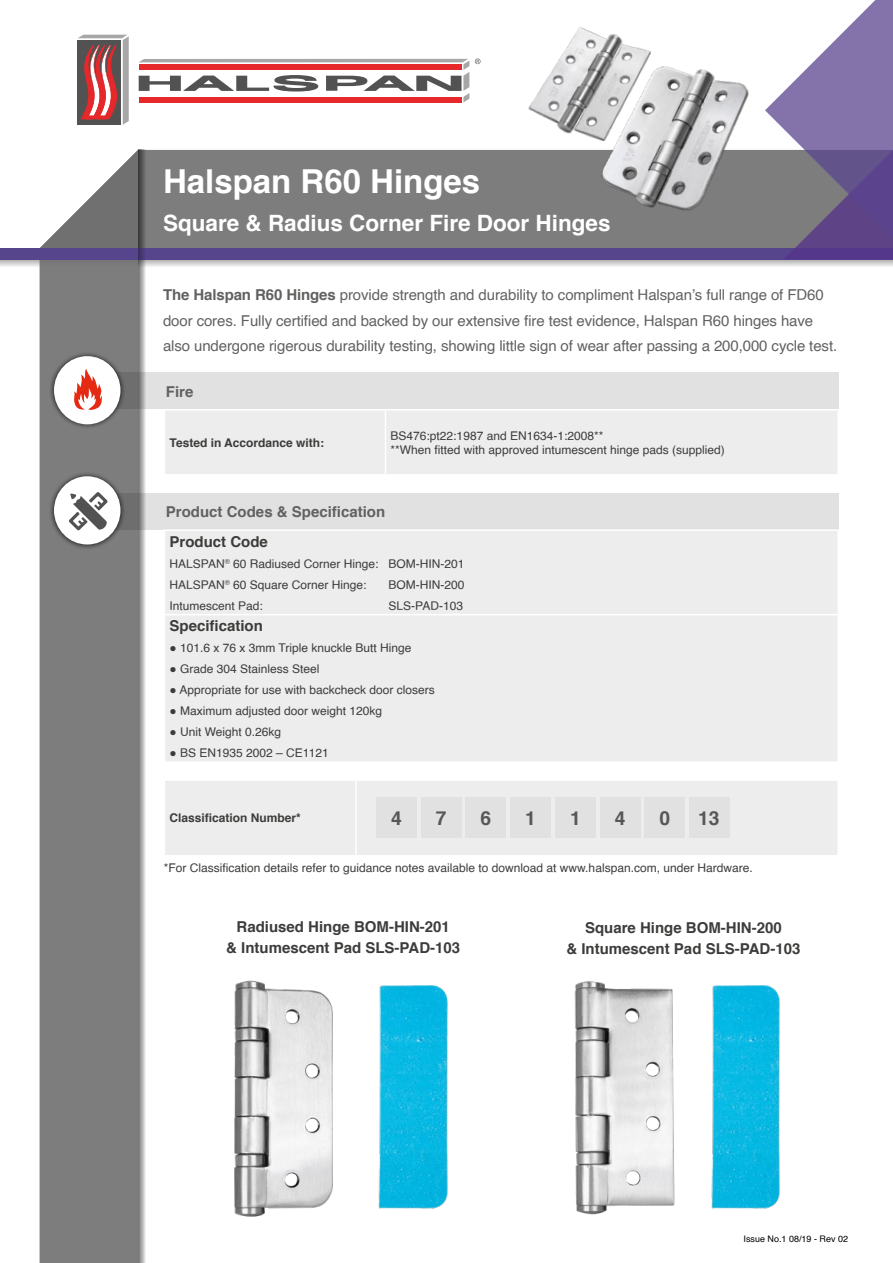
<style>
.page{position:relative;width:893px;height:1263px;background:#fff}
.page>*{position:absolute;margin:0;border:0;box-sizing:border-box;transform-origin:0 0}
.t1{font:700 33px "Helvetica";color:#fff}
.t2{font:700 22.5px "Helvetica";color:#fff}
.t3{font:700 19.35px "Helvetica";color:#575756}
.t4{font:15px/25.5px "Helvetica";letter-spacing:-.005em;color:#616160}
.t5{font:700 15px/21px "Helvetica";color:#3c3c3b;text-align:center}
.t6{font:700 15px "Helvetica";color:#616160}
.t7{font:12px/14.4px "Helvetica";color:#3c3c3b}
.t8{font:700 12px "Helvetica";color:#3c3c3b}
.t9{font:9px "Helvetica";color:#000}
.s1{font-weight:700}
</style>
<div class="page">
<div style="left:146px;top:150px;width:619px;height:98px;background:#7e7d7d"></div>
<svg style="left:0;top:259px;width:893px;height:8px;background:#c4c2cb"></svg>
<svg style="left:40px;top:150px;width:98px;height:1113px;background:#838282"></svg>
<svg style="left:475px;top:59px;width:5px;height:5px"></svg>
<svg style="left:78px;top:35px;width:51px;height:90px;background:#a57071"></svg>
<svg style="left:139px;top:59px;width:330px;height:43px"></svg>
<div style="left:0;top:248px;width:893px;height:11px;background:#56448d"></div>
<svg style="left:765px;top:0;width:128px;height:259px"></svg>
<svg style="left:138px;top:150px;width:8px;height:1113px;background:#9f9f9f"></svg>
<div style="left:165px;top:411px;width:672px;height:63px;background:#ededed"></div>
<hr style="left:385px;top:411px;width:1px;height:63px;background:#fff">
<div style="left:82px;top:373px;width:757px;height:36px;background:#e1e1e1"></div>
<div style="left:49px;top:351px;width:76px;height:79px;background:#000;opacity:.75"></div>
<div style="left:54px;top:356px;width:66px;height:68px;background:#fff;border-radius:50%"></div>
<svg style="left:74px;top:369px;width:28px;height:41px"></svg>
<div style="left:82px;top:493px;width:757px;height:36px;background:#e1e1e1"></div>
<div style="left:49px;top:471px;width:76px;height:79px;background:#000;opacity:.75"></div>
<div style="left:54px;top:476px;width:66px;height:68px;background:#fff;border-radius:50%"></div>
<svg style="left:69px;top:492px;width:39px;height:39px"></svg>
<img style="left:574px;top:981px;width:101px;height:234px">
<div style="left:165px;top:531px;width:672px;height:324px;background:#ededed"></div>
<div style="left:164px;top:762px;width:674px;height:18px;background:#fff"></div>
<hr style="left:164px;top:614px;width:192px;height:1px;background:#fff">
<hr style="left:356px;top:614px;width:483px;height:1px;background:#fff">
<hr style="left:164px;top:761px;width:192px;height:2px;background:#fff">
<hr style="left:356px;top:761px;width:483px;height:2px;background:#fff">
<hr style="left:164px;top:779px;width:192px;height:2px;background:#fff">
<hr style="left:356px;top:779px;width:483px;height:2px;background:#fff">
<hr style="left:355px;top:781px;width:2px;height:74px;background:#fff">
<div style="left:376px;top:798px;width:40px;height:40px;background:#e1e1e1"></div>
<div style="left:421px;top:798px;width:40px;height:40px;background:#e1e1e1"></div>
<div style="left:466px;top:798px;width:40px;height:40px;background:#e1e1e1"></div>
<div style="left:510px;top:798px;width:41px;height:40px;background:#e1e1e1"></div>
<div style="left:555px;top:798px;width:40px;height:40px;background:#e1e1e1"></div>
<div style="left:600px;top:798px;width:40px;height:40px;background:#e1e1e1"></div>
<div style="left:645px;top:798px;width:40px;height:40px;background:#e1e1e1"></div>
<div style="left:689px;top:798px;width:41px;height:40px;background:#e1e1e1"></div>
<img style="left:711px;top:985px;width:69px;height:224px">
<img style="left:234px;top:980px;width:99px;height:237px">
<img style="left:378px;top:985px;width:70px;height:224px">
<img style="left:496px;top:27px;width:98px;height:124px">
<img style="left:537px;top:33px;width:279px;height:211px">
<h1 class="t1" style="left:163px;top:155px;width:319px">Halspan R60 Hinges</h1>
<h2 class="t2" style="left:163px;top:205px;width:449px">Square &amp; Radius Corner Fire Door Hinges</h2>
<p class="t4" style="left:163px;top:283px;width:676px"><span class="s1">The Halspan R60 Hinges</span> provide strength and durability to compliment Halspan’s full range of FD60 door cores. Fully certified and backed by our extensive fire test evidence, Halspan R60 hinges have also undergone rigerous durability testing, showing little sign of wear after passing a 200,000 cycle test.</p>
<p class="t6" style="left:166px;top:380px;width:29px">Fire</p>
<p class="t8" style="left:170px;top:433px;width:156px">Tested in Accordance with:</p>
<p class="t7" style="left:391px;top:429px;width:336px">BS476:pt22:1987 and EN1634-1:2008**<br>**When fitted with approved intumescent hinge pads (supplied)</p>
<p class="t6" style="left:166px;top:500px;width:221px">Product Codes &amp; Specification</p>
<p class="t5" style="left:170px;top:531px;width:100px">Product Code</p>
<p class="t7" style="left:170px;top:553px;width:297px;line-height:21px">HALSPAN<sup>®</sup> 60 Radiused Corner Hinge: BOM-HIN-201<br>HALSPAN<sup>®</sup> 60 Square Corner Hinge:</p>
<p class="t7" style="left:389px;top:577px;width:78px">BOM-HIN-200</p>
<p class="t7" style="left:170px;top:598px;width:95px">Intumescent Pad:</p>
<p class="t7" style="left:389px;top:598px;width:76px">SLS-PAD-103</p>
<p class="t5" style="left:170px;top:615px;width:95px">Specification</p>
<p class="t7" style="left:170px;top:641px;width:244px">● 101.6 x 76 x 3mm Triple knuckle Butt Hinge</p>
<p class="t7" style="left:170px;top:662px;width:151px">● Grade 304 Stainless Steel</p>
<p class="t7" style="left:170px;top:683px;width:267px">● Appropriate for use with backcheck door closers</p>
<p class="t7" style="left:170px;top:704px;width:214px">● Maximum adjusted door weight 120kg</p>
<p class="t7" style="left:170px;top:725px;width:113px">● Unit Weight 0.26kg</p>
<p class="t7" style="left:170px;top:746px;width:161px">● BS EN1935 2002 – CE1121</p>
<p class="t8" style="left:170px;top:808px;width:133px">Classification Number*</p>
<h3 class="t3" style="left:391px;top:802px;width:12px">4</h3>
<h3 class="t3" style="left:436px;top:802px;width:12px">7</h3>
<h3 class="t3" style="left:480px;top:802px;width:12px">6</h3>
<h3 class="t3" style="left:525px;top:802px;width:12px">1</h3>
<h3 class="t3" style="left:570px;top:802px;width:12px">1</h3>
<h3 class="t3" style="left:615px;top:802px;width:12px">4</h3>
<h3 class="t3" style="left:659px;top:802px;width:12px">0</h3>
<h3 class="t3" style="left:698px;top:802px;width:23px">13</h3>
<p class="t7" style="left:164px;top:860px;width:590px">*For Classification details refer to guidance notes available to download at www.halspan.com, under Hardware.</p>
<p class="t5" style="left:226px;top:916px;width:235px">Radiused Hinge BOM-HIN-201<br>&amp; Intumescent Pad SLS-PAD-103</p>
<p class="t5" style="left:566px;top:917px;width:235px">Square Hinge BOM-HIN-200<br>&amp; Intumescent Pad SLS-PAD-103</p>
<p class="t9" style="left:743px;top:1232px;width:106px">Issue No.1 08/19 - Rev 02</p>
</div>
